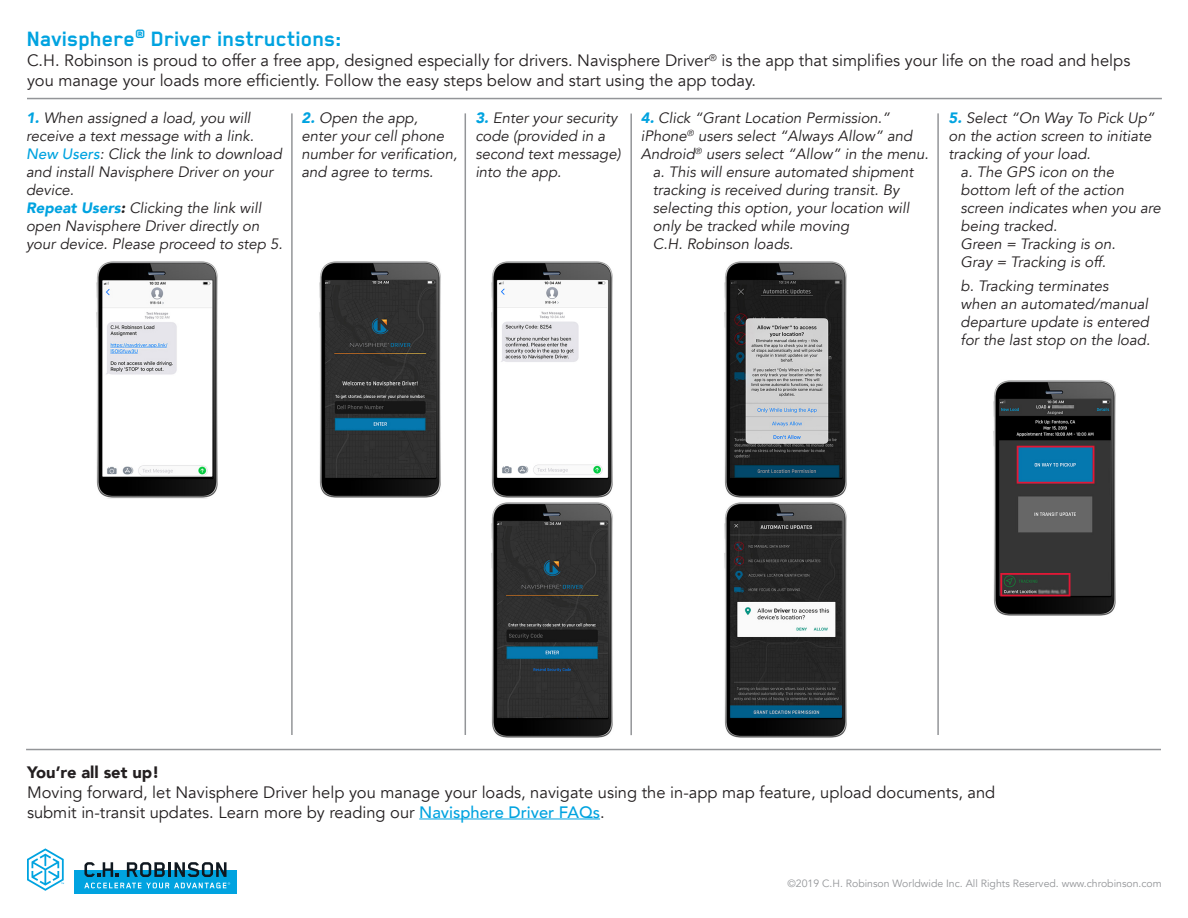
<style>
.page{position:relative;width:1188px;height:918px;background:#fff}
.page>*{position:absolute;margin:0;border:0;box-sizing:border-box;transform-origin:0 0}
.t1{font:700 24px "Blender Pro";color:#00a3e0}
.t2{font:16.5px/19.8px "Avenir";color:#231f20}
.t3{font:900 16.5px "Avenir";color:#231f20}
.t4{font:italic 15px/18px "Avenir";color:#231f20}
.t5{font:10.5px "Avenir";color:#939598}
.s1{font-weight:900;color:#00a3e0}
.s2{font-weight:500;color:#00a3e0}
.s3{font-weight:900}
</style>
<div class="page">
<svg style="left:27px;top:848px;width:37px;height:43px"></svg>
<div style="left:74px;top:871px;width:163px;height:23px;background:#00a3e0"></div>
<svg style="left:84px;top:862px;width:146px;height:26px"></svg>
<hr style="left:291px;top:113px;width:2px;height:622px;background:#939598">
<hr style="left:465px;top:113px;width:1px;height:622px;background:#939598">
<hr style="left:630px;top:114px;width:2px;height:621px;background:#939598">
<hr style="left:937px;top:113px;width:2px;height:622px;background:#939598">
<hr style="left:419px;top:819px;width:181px;height:1px;background:#00a3e0">
<hr style="left:26px;top:749px;width:1135px;height:1px;background:#939598">
<hr style="left:27px;top:98px;width:1135px;height:1px;background:#939598">
<img style="left:319px;top:261px;width:122px;height:237px">
<img style="left:96px;top:261px;width:122px;height:237px">
<img style="left:491px;top:261px;width:122px;height:237px">
<img style="left:491px;top:502px;width:122px;height:236px">
<img style="left:724px;top:261px;width:123px;height:237px">
<img style="left:724px;top:502px;width:123px;height:236px">
<img style="left:993px;top:380px;width:123px;height:236px">
<p class="t1" style="left:27px;top:26px;width:317px">Navisphere<sup>®</sup> Driver instructions:</p>
<p class="t2" style="left:27px;top:51px;width:1105px">C.H. Robinson is proud to offer a free app, designed especially for drivers. Navisphere Driver<sup>®</sup> is the app that simplifies your life on the road and helps you manage your loads more efficiently. Follow the easy steps below and start using the app today.</p>
<p class="t4" style="left:26px;top:109px;width:257px"><span class="s1">1.</span> When assigned a load, you will receive a text message with a link.<br><span class="s2">New Users</span>: Click the link to download and install Navisphere Driver on your device.</p>
<p class="t4" style="left:26px;top:199px;width:258px"><span class="s1">Repeat Users</span><span class="s3">:</span> Clicking the link will open Navisphere Driver directly on your device. Please proceed to step 5.</p>
<p class="t4" style="left:302px;top:109px;width:157px"><span class="s1">2.</span> Open the app,<br>enter your cell phone number for verification, and agree to terms.</p>
<p class="t4" style="left:475px;top:109px;width:147px"><span class="s1">3.</span> Enter your security code (provided in a second text message) into the app.</p>
<p class="t4" style="left:641px;top:109px;width:289px"><span class="s1">4.</span> Click “Grant Location Permission.” iPhone<sup>®</sup> users select “Always Allow” and<br>Android<sup>®</sup> users select “Allow” in the menu.</p>
<p class="t4" style="left:949px;top:109px;width:208px"><span class="s1">5.</span> Select “On Way To Pick Up” on the action screen to initiate tracking of your load.</p>
<p class="t4" style="left:961px;top:163px;width:202px">a. The GPS icon on the bottom left of the action screen indicates when you are being tracked.</p>
<p class="t4" style="left:961px;top:235px;width:157px">Green = Tracking is on.</p>
<p class="t4" style="left:961px;top:253px;width:147px">Gray = Tracking is off.</p>
<p class="t4" style="left:961px;top:277px;width:191px">b. Tracking terminates<br>when an automated/manual departure update is entered for the last stop on the load.</p>
<p class="t4" style="left:653px;top:163px;width:262px">a. This will ensure automated shipment tracking is received during transit. By selecting this option, your location will only be tracked while moving<br>C.H. Robinson loads.</p>
<p class="t3" style="left:27px;top:758px;width:134px">You’re all set up!</p>
<p class="t2" style="left:27px;top:783px;width:970px">Moving forward, let Navisphere Driver help you manage your loads, navigate using the in-app map feature, upload documents, and submit in-transit updates. Learn more by reading our <span class="s2">Navisphere Driver FAQs</span>.</p>
<p class="t5" style="left:787px;top:877px;width:376px">©2019 C.H. Robinson Worldwide Inc. All Rights Reserved. www.chrobinson.com</p>
</div>
